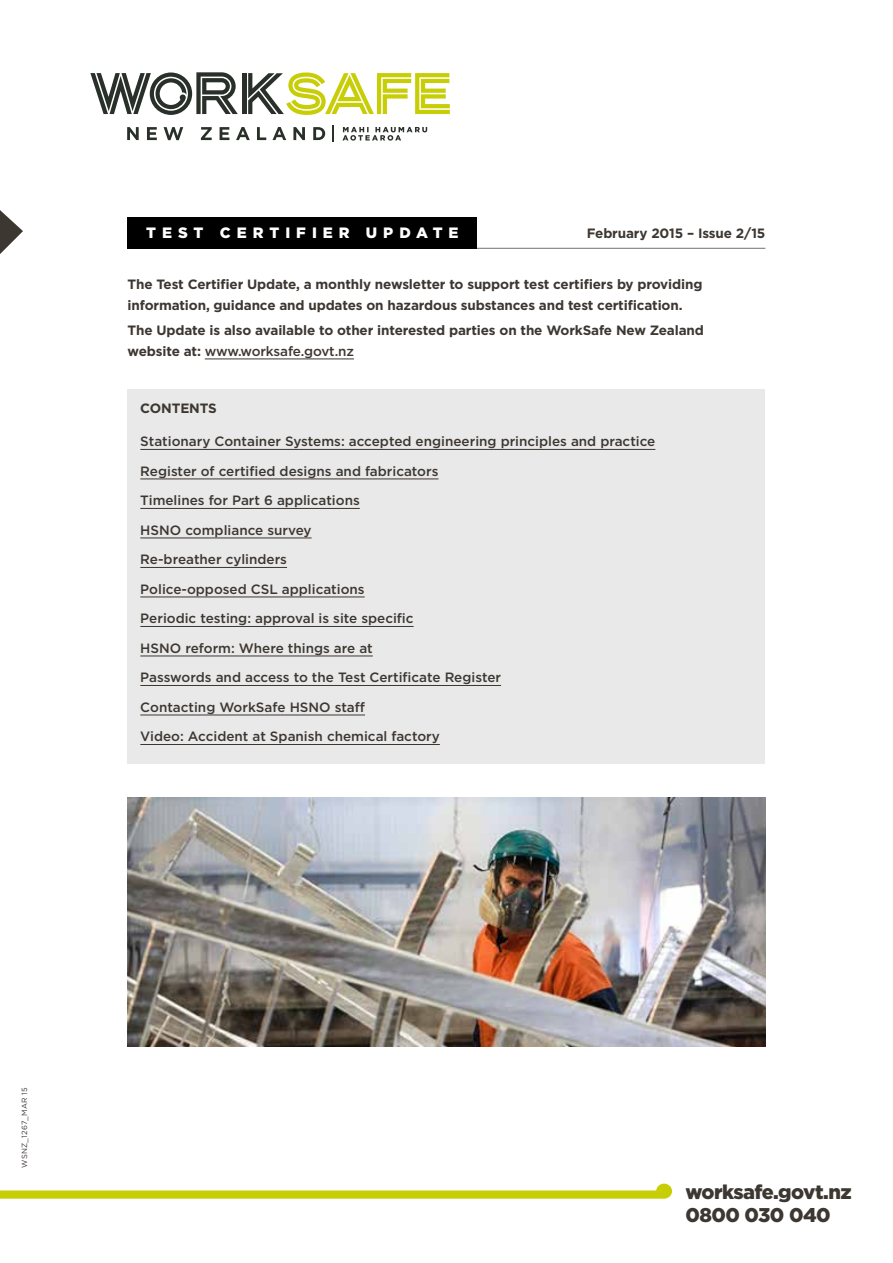
<style>
.page{position:relative;width:893px;height:1263px;background:#fff}
.page>*{position:absolute;margin:0;border:0;box-sizing:border-box;transform-origin:0 0}
.t1{font:900 19.95px/23px "Gotham";letter-spacing:-.025em;color:#3d3732}
.t2{font:900 15px "Gotham";letter-spacing:.4em;color:#fff}
.t3{font:500 13.5px/29.5px "Gotham";color:#3d3732}
.t4{font:700 13.5px/21px "Gotham";letter-spacing:-.01em;color:#3d3732}
.t5{font:7.5px "Gotham";letter-spacing:.03em;color:#3d3732}
.s1{font-weight:500}
</style>
<div class="page">
<div style="left:656px;top:1183px;width:16px;height:16px;background:#c7ce05;border-radius:8px"></div>
<div style="left:242px;top:73px;width:5px;height:41px;background:#292f29"></div>
<svg style="left:248px;top:72px;width:202px;height:43px"></svg>
<svg style="left:90px;top:72px;width:148px;height:43px"></svg>
<svg style="left:332px;top:125px;width:2px;height:17px"></svg>
<svg style="left:127px;top:127px;width:198px;height:13px"></svg>
<svg style="left:342px;top:127px;width:85px;height:14px"></svg>
<hr style="left:128px;top:248px;width:637px;height:1px;background:#75726f">
<div style="left:128px;top:217px;width:349px;height:32px;background:#000"></div>
<svg style="left:0;top:210px;width:23px;height:44px"></svg>
<hr style="left:205px;top:358px;width:149px;height:1px;background:#3d3732">
<img style="left:128px;top:797px;width:637px;height:250px">
<div style="left:128px;top:389px;width:637px;height:374px;background:#e9e9e9"></div>
<hr style="left:140px;top:449px;width:515px;height:1px;background:#3d3732">
<hr style="left:140px;top:478px;width:298px;height:1px;background:#3d3732">
<hr style="left:140px;top:508px;width:220px;height:1px;background:#3d3732">
<hr style="left:140px;top:538px;width:172px;height:1px;background:#3d3732">
<hr style="left:140px;top:567px;width:147px;height:1px;background:#3d3732">
<hr style="left:140px;top:597px;width:225px;height:1px;background:#3d3732">
<hr style="left:140px;top:626px;width:274px;height:1px;background:#3d3732">
<hr style="left:140px;top:656px;width:233px;height:1px;background:#3d3732">
<hr style="left:140px;top:685px;width:361px;height:1px;background:#3d3732">
<hr style="left:140px;top:715px;width:225px;height:1px;background:#3d3732">
<hr style="left:140px;top:744px;width:300px;height:1px;background:#3d3732">
<p class="t2" style="left:146px;top:222px;width:314px">TEST CERTIFIER UPDATE</p>
<p class="t4" style="left:587px;top:223px;width:180px">February 2015 – Issue 2/15</p>
<p class="t4" style="left:128px;top:273px;width:576px">The Test Certifier Update, a monthly newsletter to support test certifiers by providing information, guidance and updates on hazardous substances and test certification.</p>
<p class="t4" style="left:128px;top:320px;width:578px">The Update is also available to other interested parties on the WorkSafe New Zealand website at: <span class="s1">www.worksafe.govt.nz</span></p>
<p class="t4" style="left:140px;top:397px;width:78px">CONTENTS</p>
<p class="t3" style="left:140px;top:427px;width:517px">Stationary Container Systems: accepted engineering principles and practice Register of certified designs and fabricators<br>Timelines for Part 6 applications<br>HSNO compliance survey<br>Re-breather cylinders<br>Police-opposed CSL applications<br>Periodic testing: approval is site specific<br>HSNO reform: Where things are at<br>Passwords and access to the Test Certificate Register<br>Contacting WorkSafe HSNO staff<br>Video: Accident at Spanish chemical factory</p>
<p class="t5" style="left:20px;top:1168px;width:81px;rotate:-90deg">WSNZ_1267_MAR 15</p>
<h1 class="t1" style="left:685px;top:1180px;width:168px">worksafe.govt.nz<br>0800 030 040</h1>
</div>
